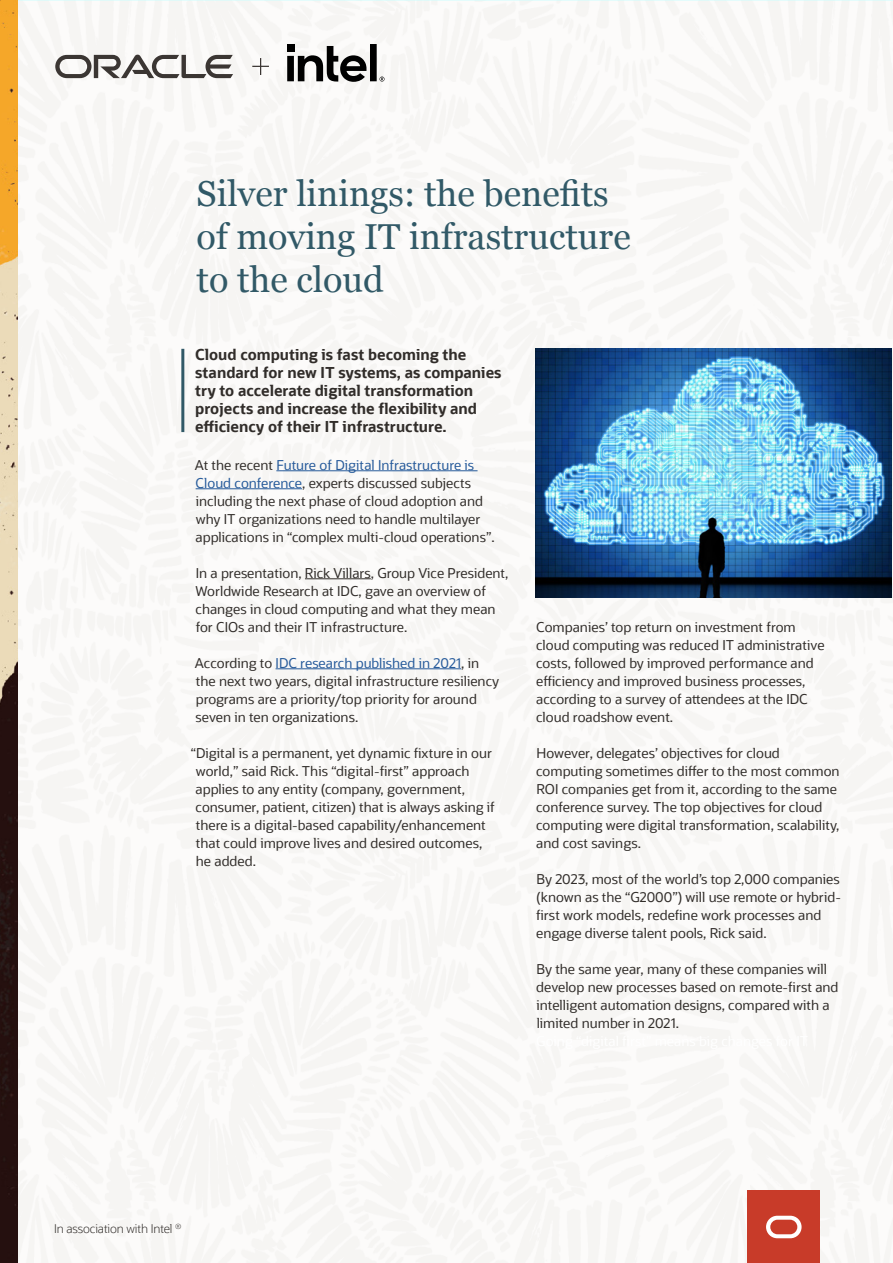
<style>
.page{position:relative;width:893px;height:1263px;background:#fff}
.page>*{position:absolute;margin:0;border:0;box-sizing:border-box;transform-origin:0 0}
.t1{font:36px "Georgia";color:#315967}
.t2{font:700 15px/18px "Oracle Sans";color:#312d2a}
.t3{font:13.5px/18px "Oracle Sans";color:#312d2a}
.t4{font:300 12px "Oracle Sans";letter-spacing:-.01em;color:#312d2a}
.s1{color:#275b9b}
</style>
<div class="page">
<div style="left:17px;top:0;width:876px;height:1263px;background:#f8f7f6"></div>
<hr style="left:181px;top:349px;width:3px;height:83px;background:#315967">
<hr style="left:276px;top:470px;width:202px;height:1px;background:#275b9b">
<hr style="left:196px;top:488px;width:106px;height:1px;background:#275b9b">
<hr style="left:305px;top:578px;width:66px;height:1px;background:#312d2a">
<hr style="left:276px;top:668px;width:185px;height:1px;background:#275b9b">
<img style="left:0;top:0;width:17px;height:1263px">
<svg style="left:55px;top:55px;width:178px;height:23px"></svg>
<svg style="left:252px;top:58px;width:17px;height:17px"></svg>
<svg style="left:287px;top:44px;width:97px;height:38px"></svg>
<img style="left:536px;top:349px;width:356px;height:249px">
<div style="left:747px;top:1191px;width:73px;height:72px;background:#c83b29"></div>
<svg style="left:766px;top:1216px;width:36px;height:22px"></svg>
<p class="t1" style="left:197px;top:167px;width:414px">Silver linings: the benefits</p>
<p class="t1" style="left:197px;top:210px;width:436px">of moving IT infrastructure</p>
<h1 class="t1" style="left:197px;top:254px;width:189px">to the cloud</h1>
<p class="t2" style="left:195px;top:346px;width:308px">Cloud computing is fast becoming the standard for new IT systems, as companies try to accelerate digital transformation</p>
<p class="t2" style="left:195px;top:400px;width:283px">projects and increase the flexibility and</p>
<h5 class="t2" style="left:195px;top:418px;width:253px">efficiency of their IT infrastructure.</h5>
<p class="t3" style="left:195px;top:456px;width:301px">At the recent <span class="s1">Future of Digital Infrastructure is Cloud conference</span>, experts discussed subjects including the next phase of cloud adoption and why IT organizations need to handle multilayer applications in “complex multi-cloud operations”.</p>
<p class="t3" style="left:196px;top:564px;width:314px">In a presentation, Rick Villars, Group Vice President, Worldwide Research at IDC, gave an overview of changes in cloud computing and what they mean for CIOs and their IT infrastructure.</p>
<p class="t3" style="left:195px;top:654px;width:306px">According to <span class="s1">IDC research published in 2021</span>, in the next two years, digital infrastructure resiliency programs are a priority/top priority for around seven in ten organizations.</p>
<p class="t3" style="left:196px;top:744px;width:298px;text-indent:-5px">“Digital is a permanent, yet dynamic fixture in our world,” said Rick. This “digital-first” approach</p>
<p class="t3" style="left:196px;top:780px;width:271px">applies to any entity (company, government,</p>
<p class="t3" style="left:196px;top:798px;width:301px">consumer, patient, citizen) that is always asking if</p>
<p class="t3" style="left:196px;top:816px;width:291px">there is a digital-based capability/enhancement</p>
<p class="t3" style="left:196px;top:834px;width:288px">that could improve lives and desired outcomes,</p>
<p class="t3" style="left:196px;top:852px;width:62px">he added.</p>
<p class="t3" style="left:536px;top:618px;width:290px">Companies’ top return on investment from cloud computing was reduced IT administrative costs, followed by improved performance and</p>
<p class="t3" style="left:536px;top:672px;width:273px">efficiency and improved business processes, according to a survey of attendees at the IDC</p>
<p class="t3" style="left:536px;top:708px;width:138px">cloud roadshow event.</p>
<p class="t3" style="left:536px;top:744px;width:245px">However, delegates’ objectives for cloud</p>
<p class="t3" style="left:536px;top:762px;width:305px">computing sometimes differ to the most common</p>
<p class="t3" style="left:536px;top:780px;width:305px">ROI companies get from it, according to the same conference survey. The top objectives for cloud computing were digital transformation, scalability, and cost savings.</p>
<p class="t3" style="left:536px;top:870px;width:306px">By 2023, most of the world’s top 2,000 companies (known as the “G2000”) will use remote or hybrid-</p>
<p class="t3" style="left:536px;top:906px;width:287px">first work models, redefine work processes and</p>
<p class="t3" style="left:536px;top:924px;width:232px">engage diverse talent pools, Rick said.</p>
<p class="t3" style="left:536px;top:960px;width:292px">By the same year, many of these companies will</p>
<p class="t3" style="left:536px;top:978px;width:304px">develop new processes based on remote-first and</p>
<p class="t3" style="left:537px;top:996px;width:295px">intelligent automation designs, compared with a limited number in 2021.</p>
<p class="t4" style="left:54px;top:1221px;width:129px">In association with Intel <sup>®</sup></p>
</div>
